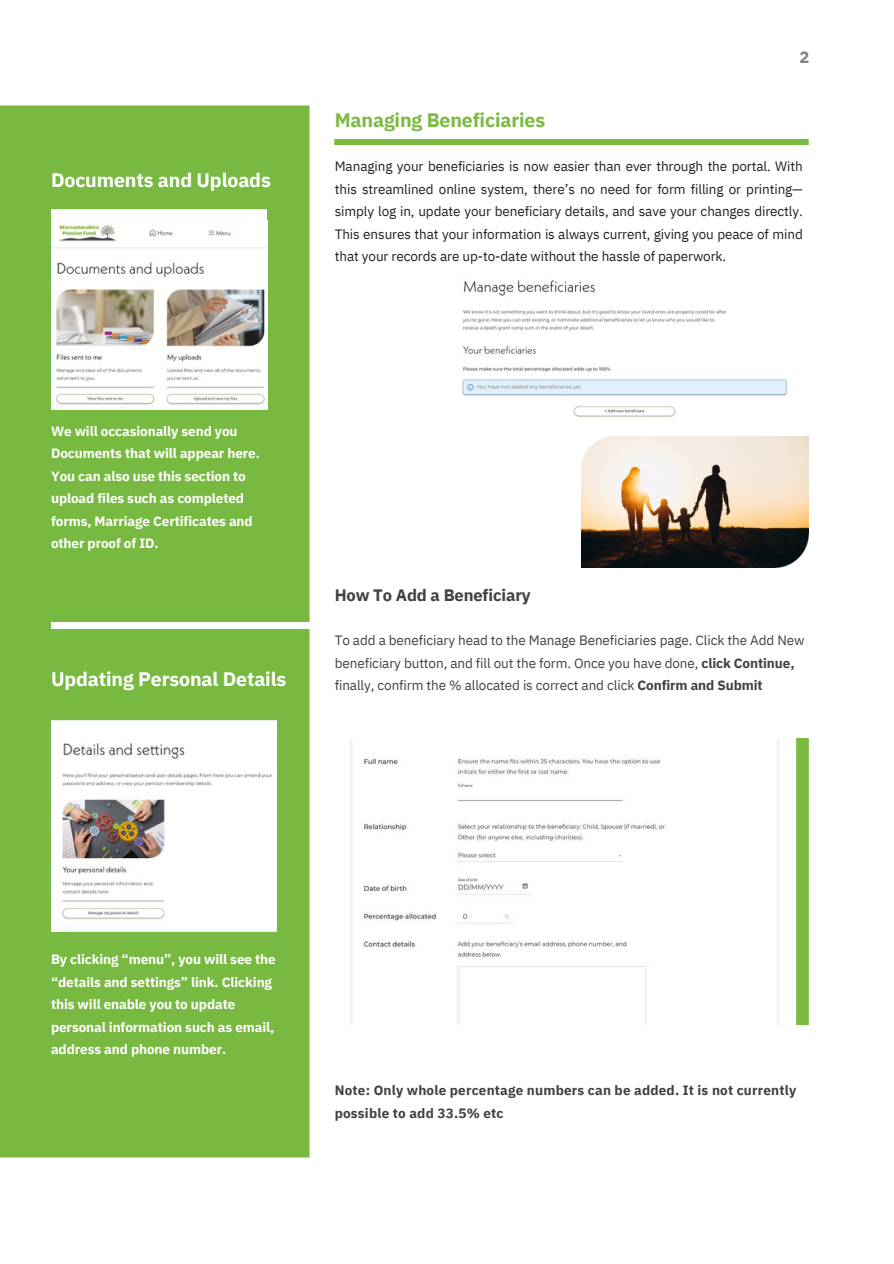
<style>
.page{position:relative;width:894px;height:1264px;background:#fff}
.page>*{position:absolute;margin:0;border:0;box-sizing:border-box;transform-origin:0 0}
.t1{font:700 19.5px "IBM Plex Sans";letter-spacing:-.005em;color:#fff}
.t2{font:700 19.5px "IBM Plex Sans";letter-spacing:-.005em;color:#7cba42}
.t3{font:700 16.5px "IBM Plex Sans";letter-spacing:-.005em;color:#414042}
.t4{font:700 16.5px "IBM Plex Sans";color:#808285}
.t5{font:13.5px/22.5px "IBM Plex Sans";letter-spacing:-.005em;color:#231f20;text-align:justify}
.t6{font:700 13.5px/22.5px "IBM Plex Sans";letter-spacing:-.005em;color:#fff}
.t7{font:13.5px/22.5px "IBM Plex Sans";letter-spacing:-.005em;color:#414042}
.t8{font:700 13.5px/22.5px "IBM Plex Sans";letter-spacing:.015em;color:#414042}
.s1{font-weight:700}
</style>
<div class="page">
<div style="left:0;top:105px;width:310px;height:1053px;background:#78b941"></div>
<img style="left:51px;top:221px;width:216px;height:189px">
<img style="left:51px;top:720px;width:225px;height:211px">
<img style="left:51px;top:209px;width:215px;height:14px">
<img style="left:581px;top:436px;width:227px;height:132px">
<img style="left:462px;top:280px;width:325px;height:137px">
<img style="left:51px;top:623px;width:259px;height:5px">
<hr style="left:334px;top:140px;width:474px;height:4px;background:#7cba42">
<img style="left:351px;top:738px;width:457px;height:286px">
<h1 class="t1" style="left:51px;top:167px;width:221px">Documents and Uploads</h1>
<p class="t4" style="left:799px;top:46px;width:11px">2</p>
<h1 class="t2" style="left:334px;top:107px;width:212px">Managing Beneficiaries</h1>
<p class="t5" style="left:334px;top:155px;width:469px">Managing your beneficiaries is now easier than ever through the portal. With this streamlined online system, there’s no need for form filling or printing— simply log in, update your beneficiary details, and save your changes directly.<br>This ensures that your information is always current, giving you peace of mind that your records are up-to-date without the hassle of paperwork.</p>
<p class="t6" style="left:51px;top:419px;width:210px">We will occasionally send you<br>Documents that will appear here.<br>You can also use this section to upload files such as completed forms, Marriage Certificates and other proof of ID.</p>
<h1 class="t1" style="left:51px;top:666px;width:237px">Updating Personal Details</h1>
<h2 class="t3" style="left:334px;top:584px;width:197px">How To Add a Beneficiary</h2>
<p class="t7" style="left:334px;top:629px;width:471px">To add a beneficiary head to the Manage Beneficiaries page. Click the Add New beneficiary button, and fill out the form. Once you have done, <span class="s1">click Continue, </span>finally, confirm the % allocated is correct and click <span class="s1">Confirm and Submit</span></p>
<p class="t6" style="left:51px;top:947px;width:226px">By clicking “menu”, you will see the “details and settings” link. Clicking this will enable you to update personal information such as email, address and phone number.</p>
<p class="t8" style="left:334px;top:1079px;width:463px">Note: Only whole percentage numbers can be added. It is not currently possible to add 33.5% etc</p>
</div>
